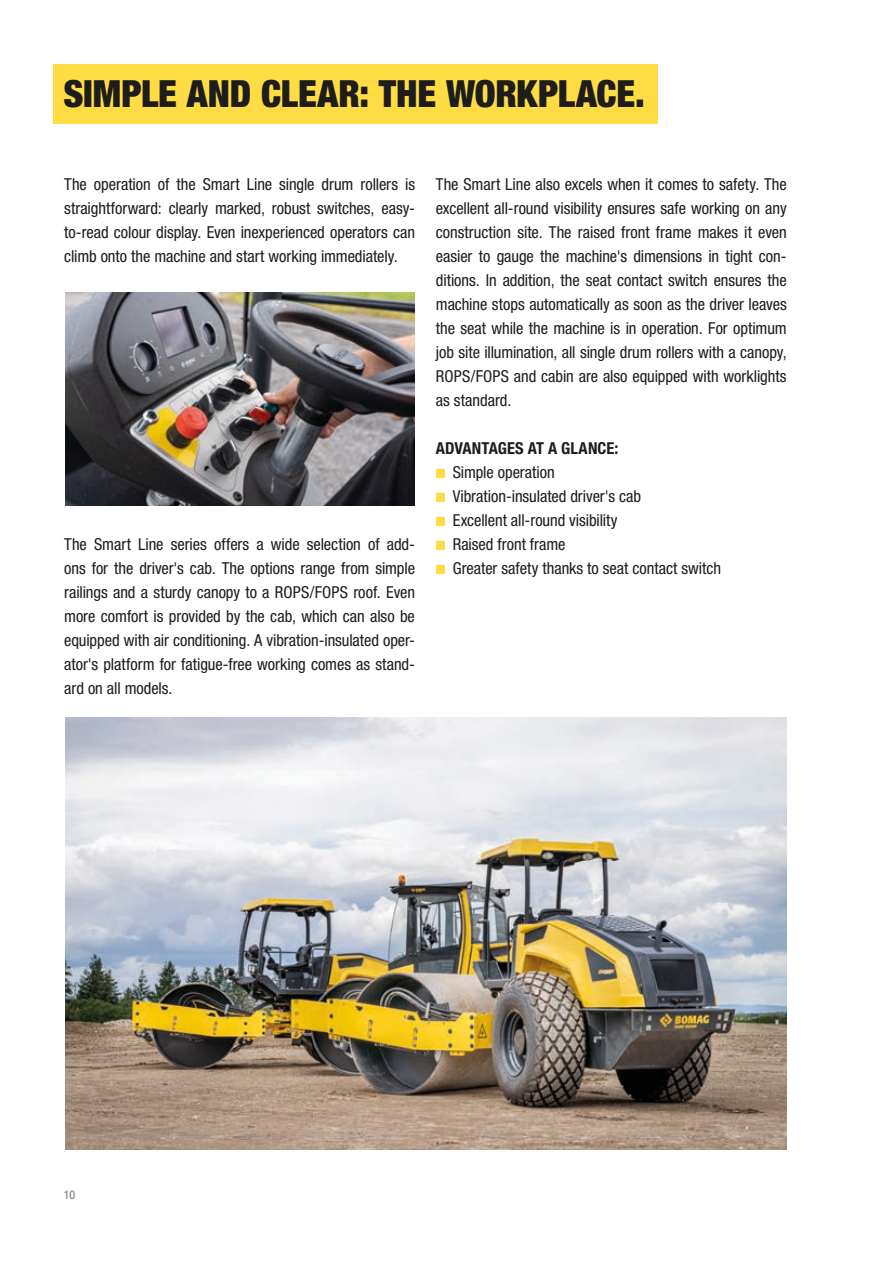
<style>
.page{position:relative;width:893px;height:1263px;background:#fff}
.page>*{position:absolute;margin:0;border:0;box-sizing:border-box;transform-origin:0 0}
.t1{font:900 condensed 37.5px "Helvetica Neue LT Pro";letter-spacing:-.005em;color:#1d1d1b}
.t2{font:condensed 16.5px/24px "Helvetica Neue LT Pro";color:#1d1d1b;text-align:justify}
.t3{font:700 condensed 16.5px "Helvetica Neue LT Pro";letter-spacing:.005em;color:#1d1d1b}
.t4{font:condensed 12px "Helvetica Neue LT Pro";color:#70706f}
</style>
<div class="page">
<div style="left:53px;top:64px;width:605px;height:60px;background:#ffdc44"></div>
<div style="left:436px;top:469px;width:9px;height:9px;background:#ffdc44"></div>
<div style="left:436px;top:493px;width:9px;height:9px;background:#ffdc44"></div>
<div style="left:436px;top:517px;width:9px;height:9px;background:#ffdc44"></div>
<div style="left:436px;top:541px;width:9px;height:9px;background:#ffdc44"></div>
<div style="left:436px;top:565px;width:9px;height:9px;background:#ffdc44"></div>
<img style="left:65px;top:718px;width:722px;height:432px">
<img style="left:65px;top:293px;width:350px;height:212px">
<h1 class="t1" style="left:63px;top:71px;width:583px">SIMPLE AND CLEAR: THE WORKPLACE.</h1>
<p class="t2" style="left:64px;top:172px;width:352px">The operation of the Smart Line single drum rollers is straightforward: clearly marked, robust switches, easy&shy;to-read colour display. Even inexperienced operators can climb onto the machine and start working immediately.</p>
<p class="t2" style="left:64px;top:532px;width:352px">The Smart Line series offers a wide selection of add&shy;ons for the driver's cab. The options range from simple railings and a sturdy canopy to a ROPS/FOPS roof. Even more comfort is provided by the cab, which can also be equipped with air conditioning. A vibration-insulated oper&shy;ator's platform for fatigue-free working comes as stand&shy;ard on all models.</p>
<p class="t2" style="left:436px;top:172px;width:352px">The Smart Line also excels when it comes to safety. The excellent all-round visibility ensures safe working on any construction site. The raised front frame makes it even easier to gauge the machine's dimensions in tight con&shy;ditions. In addition, the seat contact switch ensures the machine stops automatically as soon as the driver leaves the seat while the machine is in operation. For optimum job site illumination, all single drum rollers with a canopy, ROPS/FOPS and cabin are also equipped with worklights as standard.</p>
<p class="t3" style="left:436px;top:438px;width:184px">ADVANTAGES AT A GLANCE:</p>
<p class="t2" style="left:453px;top:460px;width:270px;text-align:left">Simple operation<br>Vibration-insulated driver's cab<br>Excellent all-round visibility<br>Raised front frame<br>Greater safety thanks to seat contact switch</p>
<p class="t4" style="left:64px;top:1188px;width:13px">10</p>
</div>
